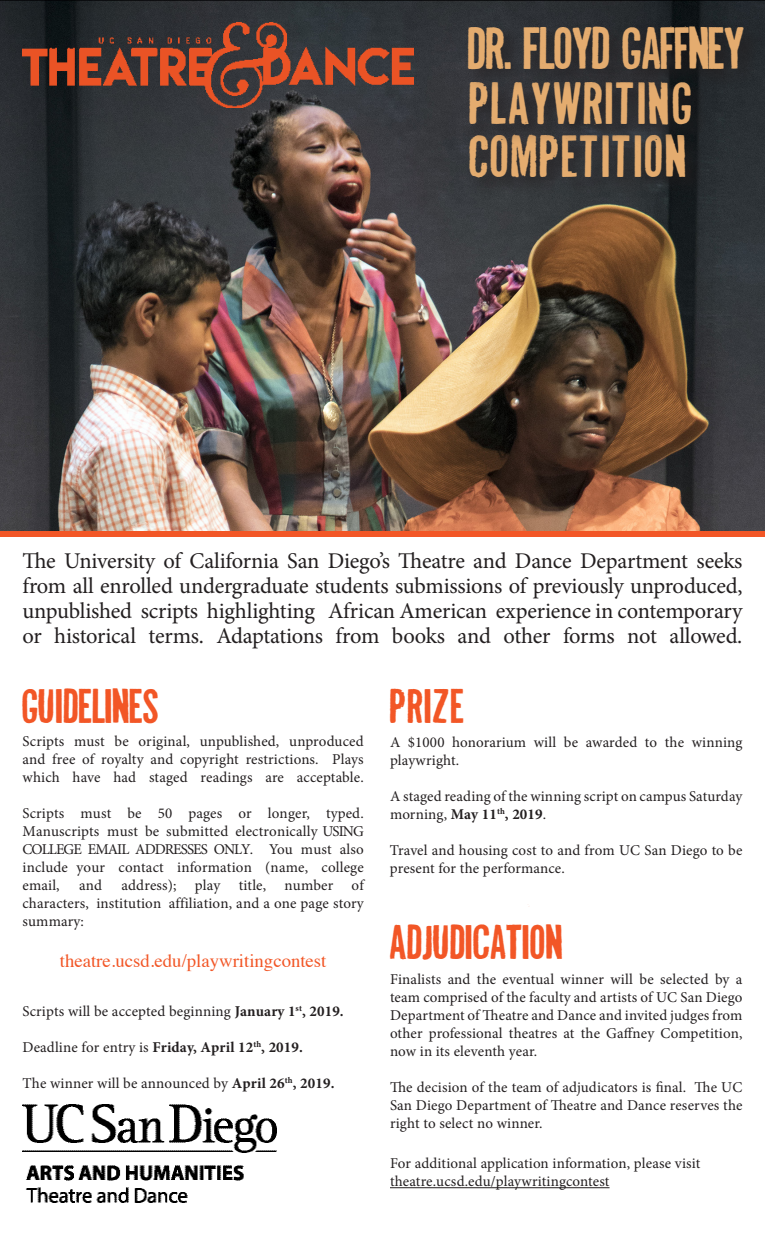
<style>
.page{position:relative;width:765px;height:1260px;background:#fff}
.page>*{position:absolute;margin:0;border:0;box-sizing:border-box;transform-origin:0 0}
.t1{font:47.5px "Mal de Ojo";letter-spacing:.03em;color:#e4ac6f}
.t2{font:47.5px "Mal de Ojo";letter-spacing:-.02em;color:#e4ac6f}
.t3{font:38.75px "Mal de Ojo";color:#f25626}
.t4{font:22.5px/25px "Minion Pro";letter-spacing:-.015em;color:#231f20;text-align:justify}
.t5{font:18.75px "Times";color:#f25626}
.t6{font:15px/18px "Minion Pro";letter-spacing:.01em;color:#231f20;text-align:justify}
.t7{font:700 15px "Minion Pro";letter-spacing:.01em;color:#231f20}
.s1{font-weight:700}
.s2{font-weight:400}
</style>
<div class="page">
<img style="left:0;top:0;width:765px;height:531px">
<hr style="left:390px;top:1187px;width:220px;height:1px;background:#231f20">
<div style="left:465px;top:131px;width:242px;height:68px;background:#231f20;opacity:.75"></div>
<div style="left:465px;top:78px;width:247px;height:67px;background:#231f20;opacity:.75"></div>
<div style="left:464px;top:22px;width:300px;height:68px;background:#231f20;opacity:.75"></div>
<div style="left:0;top:531px;width:765px;height:6px;background:#f25626"></div>
<img style="left:22px;top:1104px;width:254px;height:98px">
<img style="left:22px;top:22px;width:391px;height:85px">
<p class="t2" style="left:468px;top:24px;width:278px">DR. FLOYD GAFFNEY</p>
<p class="t1" style="left:470px;top:80px;width:224px">PLAYWRITING</p>
<p class="t1" style="left:470px;top:133px;width:219px">COMPETITION</p>
<p class="t4" style="left:22px;top:548px;width:722px">The University of California San Diego’s Theatre and Dance Department seeks from all enrolled undergraduate students submissions of previously unproduced, unpublished scripts highlighting African American experience in contemporary or historical terms. Adaptations from books and other forms not allowed.</p>
<p class="t3" style="left:22px;top:687px;width:138px">GUIDELINES</p>
<p class="t6" style="left:22px;top:732px;width:343px">Scripts must be original, unpublished, unproduced and free of royalty and copyright restrictions. Plays which have had staged readings are acceptable.</p>
<p class="t6" style="left:22px;top:804px;width:343px">Scripts must be 50 pages or longer, typed.<br>Manuscripts must be submitted electronically USING COLLEGE EMAIL ADDRESSES ONLY. You must also include your contact information (name, college email,</p>
<p class="t6" style="left:22px;top:876px;width:343px;text-indent:99px">address); play title, number of characters, institution affiliation, and a one page story summary:</p>
<p class="t5" style="left:60px;top:943px;width:268px">theatre.ucsd.edu/playwritingcontest</p>
<p class="t6" style="left:22px;top:1002px;width:323px">Scripts will be accepted beginning <span class="s1">January 1</span><sup>st</sup><span class="s1">, 2019.</span></p>
<p class="t7" style="left:22px;top:1036px;width:282px"><span class="s2">Deadline for entry is</span> Friday, April 12<sup>th</sup>, 2019.</p>
<p class="t6" style="left:22px;top:1074px;width:313px">The winner will be announced by <span class="s1">April 26</span><sup>th</sup><span class="s1">, 2019.</span></p>
<p class="t6" style="left:79px;top:876px;width:25px">and</p>
<p class="t3" style="left:390px;top:687px;width:76px">PRIZE</p>
<p class="t6" style="left:390px;top:733px;width:354px">A $1000 honorarium will be awarded to the winning playwright.</p>
<p class="t6" style="left:390px;top:787px;width:354px">A staged reading of the winning script on campus Saturday morning, <span class="s1">May 11</span><sup>th</sup><span class="s1">, 2019</span>.</p>
<p class="t6" style="left:390px;top:841px;width:354px">Travel and housing cost to and from UC San Diego to be present for the performance.</p>
<p class="t3" style="left:390px;top:923px;width:175px">ADJUDICATION</p>
<p class="t6" style="left:390px;top:970px;width:354px">Finalists and the eventual winner will be selected by a team comprised of the faculty and artists of UC San Diego Department of Theatre and Dance and invited judges from other professional theatres at the Gaffney Competition, now in its eleventh year.</p>
<p class="t6" style="left:390px;top:1078px;width:354px">The decision of the team of adjudicators is final. The UC San Diego Department of Theatre and Dance reserves the right to select no winner.</p>
<p class="t6" style="left:390px;top:1155px;width:312px">For additional application information, please visit</p>
<p class="t6" style="left:390px;top:1173px;width:221px">theatre.ucsd.edu/playwritingcontest</p>
</div>
